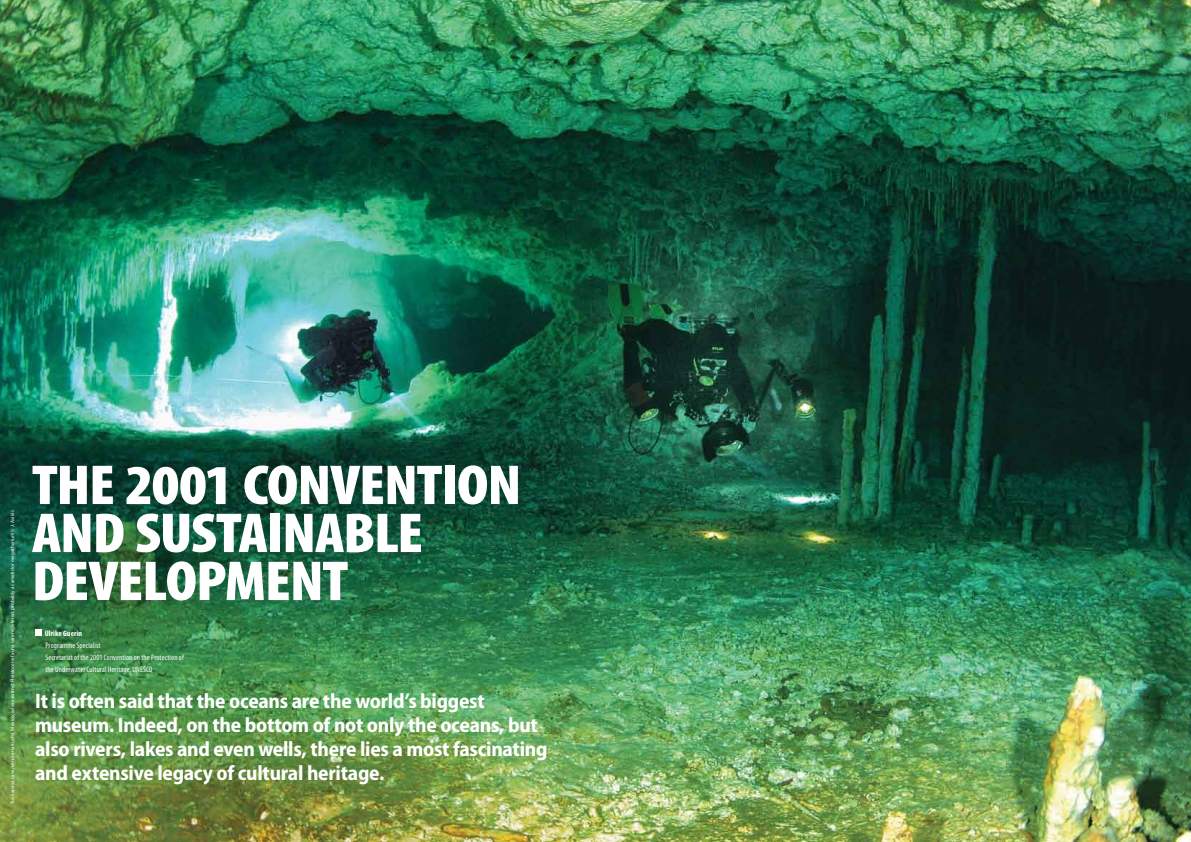
<style>
.page{position:relative;width:1191px;height:842px;background:#fff}
.page>*{position:absolute;margin:0;border:0;box-sizing:border-box;transform-origin:0 0}
.t1{font:900 condensed 56.7px/48px "Myriad Pro";letter-spacing:-.02em;color:#fff;scale:1.11 1}
.t2{font:700 semi-condensed 21px/24px "Myriad Pro";letter-spacing:-.015em;color:#fff}
.t3{font:condensed 8px/12px "Myriad Pro";letter-spacing:.01em;color:#fff}
.t4{font:700 condensed 8px "Myriad Pro";letter-spacing:.015em;color:#fff}
.t5{font:5px "Myriad Pro";letter-spacing:.02em;color:#fff}
</style>
<div class="page">
<img style="left:0;top:0;width:1191px;height:842px">
<div style="left:35px;top:630px;width:7px;height:6px;background:#fff"></div>
<p class="t5" style="left:9px;top:804px;width:295px;rotate:-90deg">Tux kapaxa cave, cenote naitucha, Mexico, where extinct Pleistocene fauna was registered, probably a camelid or megatherium © J. Avilés</p>
<h1 class="t1" style="left:32px;top:459px;width:442px">THE 2001 CONVENTION<br>AND SUSTAINABLE<br>DEVELOPMENT</h1>
<p class="t4" style="left:45px;top:628px;width:39px">Ulrike Guerin</p>
<p class="t3" style="left:45px;top:639px;width:140px">Programme Specialist<br>Secretariat of the 2001 Convention on the Protection of the Underwater Cultural Heritage, UNESCO</p>
<p class="t2" style="left:35px;top:688px;width:514px">It is often said that the oceans are the world’s biggest museum. Indeed, on the bottom of not only the oceans, but also rivers, lakes and even wells, there lies a most fascinating and extensive legacy of cultural heritage.</p>
</div>
